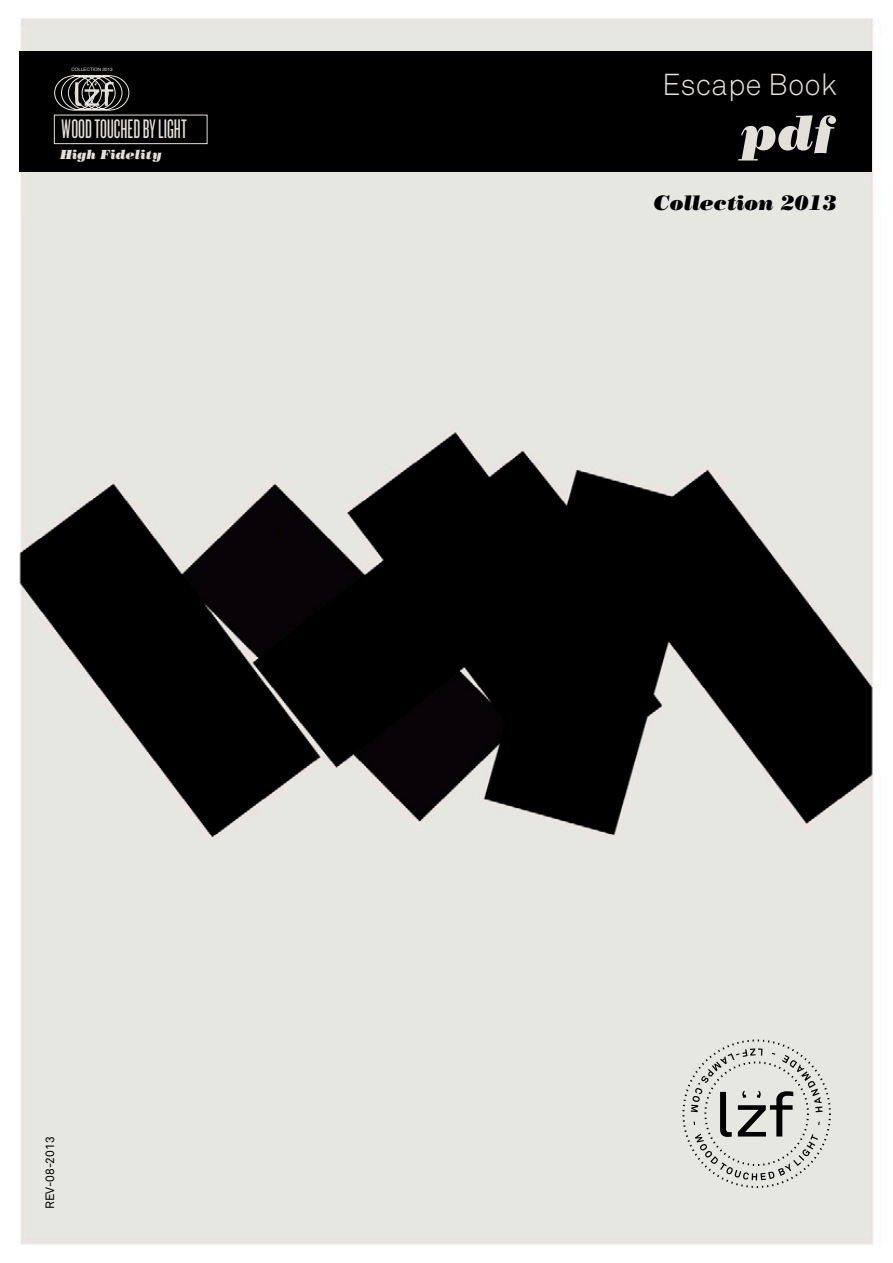
<style>
.page{position:relative;width:893px;height:1263px;background:#fff}
.page>*{position:absolute;margin:0;border:0;box-sizing:border-box;transform-origin:0 0}
.t1{font:300 30px "Akkurat";color:#e3dfd9}
.t2{font:27.9px "Knockout HTF26 Junior Flyweight";color:#e5e0d9}
.t3{font:italic 21px "Bodoni Poster";color:#000}
.t4{font:italic 13.2px "Bodoni Poster";color:#e5e0d9;scale:1.04 1}
.t5{font:12px "Akkurat";color:#000}
.t6{font:4.65px "Helvetica";color:#e5e0d9}
</style>
<div class="page">
<img style="left:19px;top:18px;width:854px;height:1227px">
<div style="left:20px;top:51px;width:852px;height:121px;background:#000"></div>
<div style="left:54px;top:115px;width:153px;height:29px;border:1px solid #e5e0d9"></div>
<svg style="left:54px;top:75px;width:75px;height:36px"></svg>
<svg style="left:738px;top:115px;width:98px;height:45px"></svg>
<svg style="left:682px;top:1039px;width:149px;height:149px;background:#cfcfca"></svg>
<p class="t6" style="left:72px;top:66px;width:43px">COLLECTION 2013</p>
<p class="t2" style="left:61px;top:115px;width:127px">WOOD TOUCHED BY LIGHT</p>
<p class="t4" style="left:60px;top:146px;width:99px">High Fidelity</p>
<p class="t5" style="left:42px;top:1209px;width:74px;rotate:-90deg">REV-08-2013</p>
<p class="t1" style="left:662px;top:66px;width:176px">Escape Book</p>
<p class="t3" style="left:654px;top:190px;width:185px">Collection 2013</p>
</div>
